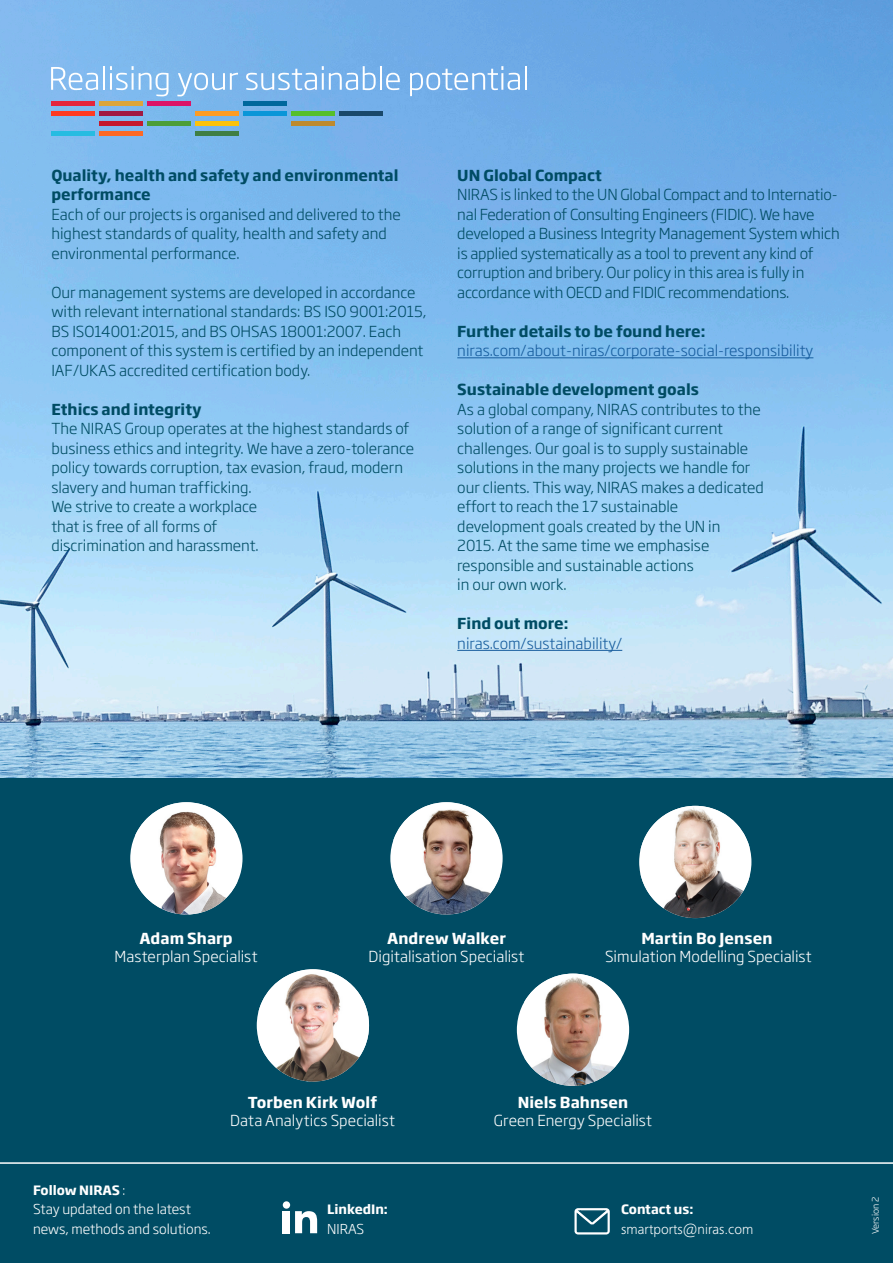
<style>
.page{position:relative;width:893px;height:1263px;background:#fff}
.page>*{position:absolute;margin:0;border:0;box-sizing:border-box;transform-origin:0 0}
.NIRAS_BT{font:300 15px/19.5px "Soho Gothic Pro";color:#004c64}
.NIRAS_BT-2{font:700 15px/19.5px "Soho Gothic Pro";color:#004c64}
.t1{font:300 15px "Soho Gothic Pro";color:#fff}
.NIRAS_BT-3{font:300 15px "Soho Gothic Pro";color:#175d9e}
.t2{font:700 15px "Soho Gothic Pro";letter-spacing:.005em;color:#fff}
._9_5_13_Brød_light{font:300 14.25px "Frutiger Next Pro";color:#fff}
._9_5_13_Brød_light-2{font:300 13.5px "Soho Gothic Pro";color:#fff}
._9_5_13_Brød_light-3{font:700 12.75px "Soho Gothic Pro";color:#fff}
._9_5_13_Brød_light-4{font:300 9px "Soho Gothic Pro";color:#fff}
.s1{font-weight:300}
</style>
<div class="page">
<img style="left:0;top:0;width:893px;height:778px">
<hr style="left:457px;top:357px;width:356px;height:1px;background:#175d9e">
<hr style="left:457px;top:650px;width:165px;height:1px;background:#175d9e">
<div style="left:51px;top:101px;width:43px;height:5px;background:#e4243b"></div>
<div style="left:195px;top:111px;width:44px;height:5px;background:#fc9c24"></div>
<div style="left:99px;top:111px;width:43px;height:5px;background:#a11942"></div>
<div style="left:147px;top:101px;width:43px;height:5px;background:#dc1367"></div>
<div style="left:195px;top:121px;width:44px;height:5px;background:#fbc20b"></div>
<div style="left:99px;top:131px;width:43px;height:5px;background:#fc6925"></div>
<div style="left:51px;top:131px;width:43px;height:5px;background:#26bce1"></div>
<div style="left:51px;top:111px;width:43px;height:5px;background:#ff3a21"></div>
<div style="left:147px;top:121px;width:43px;height:5px;background:#4c9e38"></div>
<div style="left:340px;top:111px;width:43px;height:5px;background:#19486a"></div>
<div style="left:99px;top:121px;width:43px;height:5px;background:#c4192d"></div>
<div style="left:99px;top:101px;width:43px;height:5px;background:#dca53a"></div>
<div style="left:292px;top:121px;width:43px;height:5px;background:#be8a2e"></div>
<div style="left:195px;top:131px;width:44px;height:5px;background:#3f7e44"></div>
<div style="left:243px;top:111px;width:44px;height:5px;background:#0a96d8"></div>
<div style="left:292px;top:111px;width:43px;height:5px;background:#56bf2b"></div>
<div style="left:243px;top:101px;width:44px;height:5px;background:#00689c"></div>
<svg style="left:51px;top:67px;width:47px;height:23px"></svg>
<hr style="left:103px;top:66px;width:2px;height:24px;background:#fff">
<svg style="left:110px;top:66px;width:59px;height:30px;background:#96c6f0"></svg>
<svg style="left:177px;top:73px;width:61px;height:23px"></svg>
<svg style="left:246px;top:66px;width:130px;height:24px;background:#92c1ee"></svg>
<hr style="left:380px;top:66px;width:2px;height:24px;background:#fff">
<svg style="left:386px;top:73px;width:14px;height:17px"></svg>
<svg style="left:410px;top:66px;width:110px;height:30px;background:#8abaeb"></svg>
<hr style="left:525px;top:66px;width:2px;height:24px;background:#fff">
<div style="left:0;top:778px;width:893px;height:485px;background:#004c64"></div>
<img style="left:393px;top:802px;width:106px;height:112px">
<img style="left:259px;top:969px;width:110px;height:112px">
<div style="left:517px;top:973px;width:112px;height:113px;background:#fff;border-radius:50%"></div>
<img style="left:524px;top:973px;width:97px;height:113px">
<div style="left:130px;top:802px;width:113px;height:112px;background:#fff;border-radius:50%"></div>
<img style="left:135px;top:802px;width:102px;height:112px">
<img style="left:641px;top:806px;width:108px;height:112px">
<svg style="left:295px;top:1211px;width:22px;height:22px"></svg>
<div style="left:283px;top:1211px;width:7px;height:22px;background:#fff"></div>
<div style="left:283px;top:1201px;width:7px;height:8px;background:#fff;border-radius:50%"></div>
<svg style="left:574px;top:1208px;width:36px;height:27px"></svg>
<hr style="left:0;top:1162px;width:893px;height:2px;background:#fff">
<p class="NIRAS_BT-2" style="left:51px;top:164px;width:349px">Quality, health and safety and environmental performance</p>
<p class="NIRAS_BT" style="left:51px;top:204px;width:351px">Each of our projects is organised and delivered to the highest standards of quality, health and safety and environmental performance.</p>
<p class="NIRAS_BT" style="left:51px;top:282px;width:377px">Our management systems are developed in accordance with relevant international standards: BS ISO 9001:2015, BS ISO14001:2015, and BS OHSAS 18001:2007. Each component of this system is certified by an independent IAF/UKAS accredited certification body.</p>
<p class="NIRAS_BT-2" style="left:51px;top:398px;width:152px">Ethics and integrity</p>
<p class="NIRAS_BT" style="left:51px;top:418px;width:364px">The NIRAS Group operates at the highest standards of business ethics and integrity. We have a zero-tolerance policy towards corruption, tax evasion, fraud, modern slavery and human trafficking.<br>We strive to create a workplace<br>that is free of all forms of<br>discrimination and harassment.</p>
<p class="NIRAS_BT-2" style="left:457px;top:164px;width:146px">UN Global Compact</p>
<p class="NIRAS_BT" style="left:457px;top:184px;width:384px">NIRAS is linked to the UN Global Compact and to Internatio&shy;nal Federation of Consulting Engineers (FIDIC). We have developed a Business Integrity Management System which is applied systematically as a tool to prevent any kind of corruption and bribery. Our policy in this area is fully in accordance with OECD and FIDIC recommendations.</p>
<p class="NIRAS_BT-2" style="left:457px;top:320px;width:250px">Further details to be found here:</p>
<p class="NIRAS_BT-3" style="left:457px;top:339px;width:358px">niras.com/about-niras/corporate-social-responsibility</p>
<p class="NIRAS_BT-2" style="left:457px;top:379px;width:243px">Sustainable development goals</p>
<p class="NIRAS_BT" style="left:457px;top:399px;width:308px">As a global company, NIRAS contributes to the solution of a range of significant current challenges. Our goal is to supply sustainable solutions in the many projects we handle for our clients. This way, NIRAS makes a dedicated effort to reach the 17 sustainable development goals created by the UN in<br>2015. At the same time we emphasise responsible and sustainable actions<br>in our own work.</p>
<p class="NIRAS_BT-2" style="left:457px;top:613px;width:113px">Find out more:</p>
<p class="NIRAS_BT-3" style="left:457px;top:632px;width:166px">niras.com/sustainability/</p>
<p class="t2" style="left:139px;top:926px;width:95px">Adam Sharp</p>
<p class="t1" style="left:115px;top:944px;width:144px">Masterplan Specialist</p>
<p class="t2" style="left:387px;top:926px;width:120px">Andrew Walker</p>
<p class="t1" style="left:368px;top:944px;width:157px">Digitalisation Specialist</p>
<p class="t2" style="left:641px;top:926px;width:133px">Martin Bo Jensen</p>
<p class="t1" style="left:605px;top:944px;width:208px">Simulation Modelling Specialist</p>
<p class="t2" style="left:248px;top:1091px;width:131px">Torben Kirk Wolf</p>
<p class="t1" style="left:230px;top:1109px;width:166px">Data Analytics Specialist</p>
<p class="_9_5_13_Brød_light-3" style="left:33px;top:1180px;width:94px">Follow NIRAS <span class="s1">:</span></p>
<p class="_9_5_13_Brød_light-2" style="left:33px;top:1199px;width:159px">Stay updated on the latest</p>
<p class="_9_5_13_Brød_light-2" style="left:33px;top:1218px;width:179px">news, methods and solutions.</p>
<p class="_9_5_13_Brød_light-3" style="left:327px;top:1199px;width:62px">LinkedIn:</p>
<p class="_9_5_13_Brød_light-2" style="left:327px;top:1218px;width:39px">NIRAS</p>
<p class="t2" style="left:518px;top:1091px;width:112px">Niels Bahnsen</p>
<p class="t1" style="left:494px;top:1109px;width:160px">Green Energy Specialist</p>
<p class="_9_5_13_Brød_light-3" style="left:621px;top:1199px;width:74px">Contact us:</p>
<p class="_9_5_13_Brød_light" style="left:621px;top:1221px;width:134px">smartports@niras.com</p>
<p class="_9_5_13_Brød_light-4" style="left:868px;top:1234px;width:39px;rotate:-90deg">Version 2</p>
</div>
